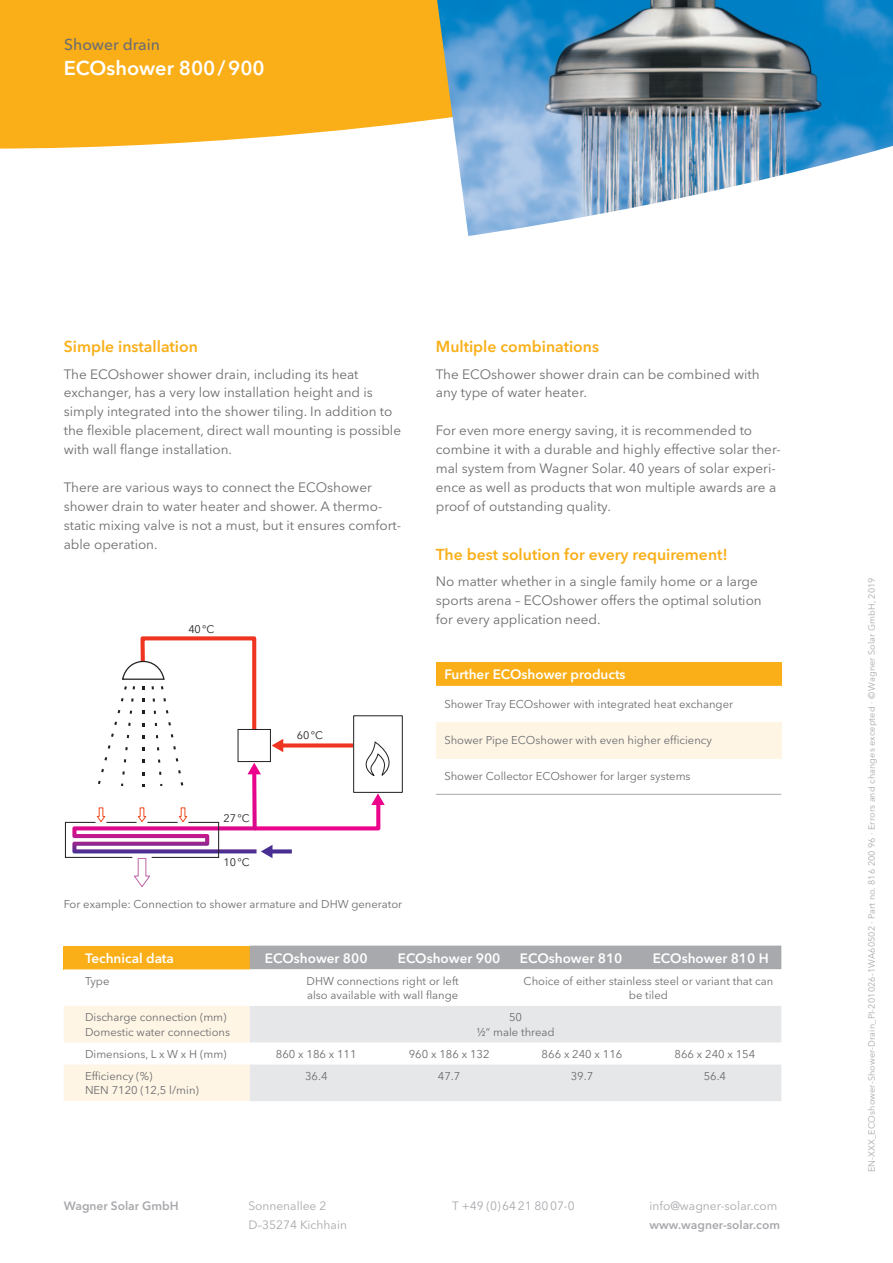
<style>
.page{position:relative;width:893px;height:1263px;background:#fff}
.page>*{position:absolute;margin:0;border:0;box-sizing:border-box;transform-origin:0 0}
.t1{font:600 19.95px "Avenir Next LT Pro";color:#fff}
.t2{font:600 15.75px "Avenir Next LT Pro";color:#faaf18}
.t3{font:500 15.75px "Avenir Next LT Pro";color:#6c6d70}
.t4{font:13.5px/18.9px "Avenir Next LT Pro";color:#6c6d70}
.t5{font:600 13.5px "Avenir Next LT Pro";color:#fff}
.t6{font:12px/18.9px "Avenir Next LT Pro";color:#a8a9ad}
.t7{font:600 12px "Avenir Next LT Pro";color:#a8a9ad}
.t8{font:11.25px/14.4px "Avenir Next LT Pro";color:#6c6d70}
.t9{font:10.95px "Avenir Next LT Pro";color:#231f20}
.t10{font:9px "Avenir Next LT Pro";letter-spacing:.015em;color:#a8a9ad}
</style>
<div class="page">
<svg style="left:0;top:0;width:437px;height:149px;background:#fab428"></svg>
<div style="left:64px;top:945px;width:186px;height:24px;background:#faaf18"></div>
<div style="left:250px;top:945px;width:531px;height:24px;background:#a8a9ad"></div>
<svg style="left:64px;top:969px;width:717px;height:1px"></svg>
<svg style="left:64px;top:1006px;width:186px;height:95px"></svg>
<svg style="left:250px;top:1006px;width:531px;height:95px;fill:#e6e7e9"></svg>
<div style="left:436px;top:662px;width:345px;height:24px;background:#faaf18"></div>
<svg style="left:436px;top:758px;width:345px;height:36px"></svg>
<div style="left:436px;top:722px;width:345px;height:36px;background:#fef5e5"></div>
<hr style="left:436px;top:794px;width:345px;height:1px;background:#a8a9ad">
<div style="left:353px;top:715px;width:50px;height:78px;border:1px solid #231f20"></div>
<svg style="left:64px;top:636px;width:330px;height:251px"></svg>
<img style="left:437px;top:0;width:456px;height:236px">
<p class="t3" style="left:64px;top:35px;width:97px">Shower drain</p>
<h1 class="t1" style="left:64px;top:56px;width:202px">ECOshower 800/900</h1>
<p class="t2" style="left:64px;top:337px;width:136px">Simple installation</p>
<p class="t4" style="left:64px;top:364px;width:339px">The ECOshower shower drain, including its heat exchanger, has a very low installation height and is simply integrated into the shower tiling. In addition to the flexible placement, direct wall mounting is possible with wall flange installation.</p>
<p class="t4" style="left:64px;top:478px;width:339px">There are various ways to connect the ECOshower shower drain to water heater and shower. A thermo&shy;static mixing valve is not a must, but it ensures comfort&shy;able operation.</p>
<p class="t9" style="left:188px;top:622px;width:28px">40 °C</p>
<p class="t9" style="left:223px;top:812px;width:28px">27 °C</p>
<p class="t9" style="left:223px;top:856px;width:28px">10 °C</p>
<p class="t9" style="left:297px;top:729px;width:28px">60 °C</p>
<p class="t8" style="left:64px;top:897px;width:340px">For example: Connection to shower armature and DHW generator</p>
<p class="t2" style="left:436px;top:337px;width:165px">Multiple combinations</p>
<p class="t4" style="left:436px;top:364px;width:325px">The ECOshower shower drain can be combined with any type of water heater.</p>
<p class="t4" style="left:436px;top:421px;width:346px">For even more energy saving, it is recommended to combine it with a durable and highly effective solar ther&shy;mal system from Wagner Solar. 40 years of solar experi&shy;ence as well as products that won multiple awards are a proof of outstanding quality.</p>
<p class="t2" style="left:436px;top:545px;width:293px">The best solution for every requirement!</p>
<p class="t4" style="left:436px;top:572px;width:327px">No matter whether in a single family home or a large sports arena – ECOshower offers the optimal solution for every application need.</p>
<p class="t5" style="left:444px;top:666px;width:183px">Further ECOshower products</p>
<p class="t8" style="left:444px;top:697px;width:290px">Shower Tray ECOshower with integrated heat exchanger</p>
<p class="t8" style="left:444px;top:733px;width:269px">Shower Pipe ECOshower with even higher efficiency</p>
<p class="t8" style="left:444px;top:769px;width:248px">Shower Collector ECOshower for larger systems</p>
<p class="t5" style="left:85px;top:950px;width:90px">Technical data</p>
<p class="t5" style="left:265px;top:950px;width:104px">ECOshower 800</p>
<p class="t5" style="left:398px;top:950px;width:104px">ECOshower 900</p>
<p class="t5" style="left:520px;top:950px;width:104px">ECOshower 810</p>
<p class="t5" style="left:653px;top:950px;width:117px">ECOshower 810 H</p>
<p class="t8" style="left:85px;top:973px;width:26px">Type</p>
<p class="t8" style="left:307px;top:973px;width:154px">DHW connections right or left also available with wall flange</p>
<p class="t8" style="left:524px;top:973px;width:251px;text-align:center">Choice of either stainless steel or variant that can be tiled</p>
<p class="t8" style="left:85px;top:1010px;width:147px">Discharge connection (mm)<br>Domestic water connections</p>
<p class="t8" style="left:476px;top:1010px;width:80px;text-align:center">50<br>½“ male thread</p>
<p class="t8" style="left:85px;top:1046px;width:143px">Dimensions, L x W x H (mm)</p>
<p class="t8" style="left:276px;top:1046px;width:82px">860 x 186 x 111</p>
<p class="t8" style="left:409px;top:1046px;width:82px">960 x 186 x 132</p>
<p class="t8" style="left:542px;top:1046px;width:82px">866 x 240 x 116</p>
<p class="t8" style="left:674px;top:1046px;width:82px">866 x 240 x 154</p>
<p class="t8" style="left:85px;top:1069px;width:115px">Efficiency (%)<br>NEN 7120 (12,5 l/min)</p>
<p class="t8" style="left:305px;top:1069px;width:24px">36.4</p>
<p class="t8" style="left:438px;top:1069px;width:24px">47.7</p>
<p class="t8" style="left:571px;top:1069px;width:24px">39.7</p>
<p class="t8" style="left:704px;top:1069px;width:24px">56.4</p>
<p class="t7" style="left:64px;top:1199px;width:116px">Wagner Solar GmbH</p>
<p class="t6" style="left:248px;top:1196px;width:100px">Sonnenallee 2<br>D–35274 Kichhain</p>
<p class="t6" style="left:452px;top:1196px;width:124px">T +49 (0)6421 8007-0</p>
<p class="t6" style="left:649px;top:1196px;width:129px">info@wagner-solar.com</p>
<p class="t7" style="left:649px;top:1217px;width:132px">www.wagner-solar.com</p>
<p class="t10" style="left:866px;top:1172px;width:596px;rotate:-90deg">EN-XXX_ECOshower-Shower-Drain_PI-201026-1WA60502 · Part no. 816 200 96 · Errors and changes excepted · ©Wagner Solar GmbH, 2019</p>
</div>
